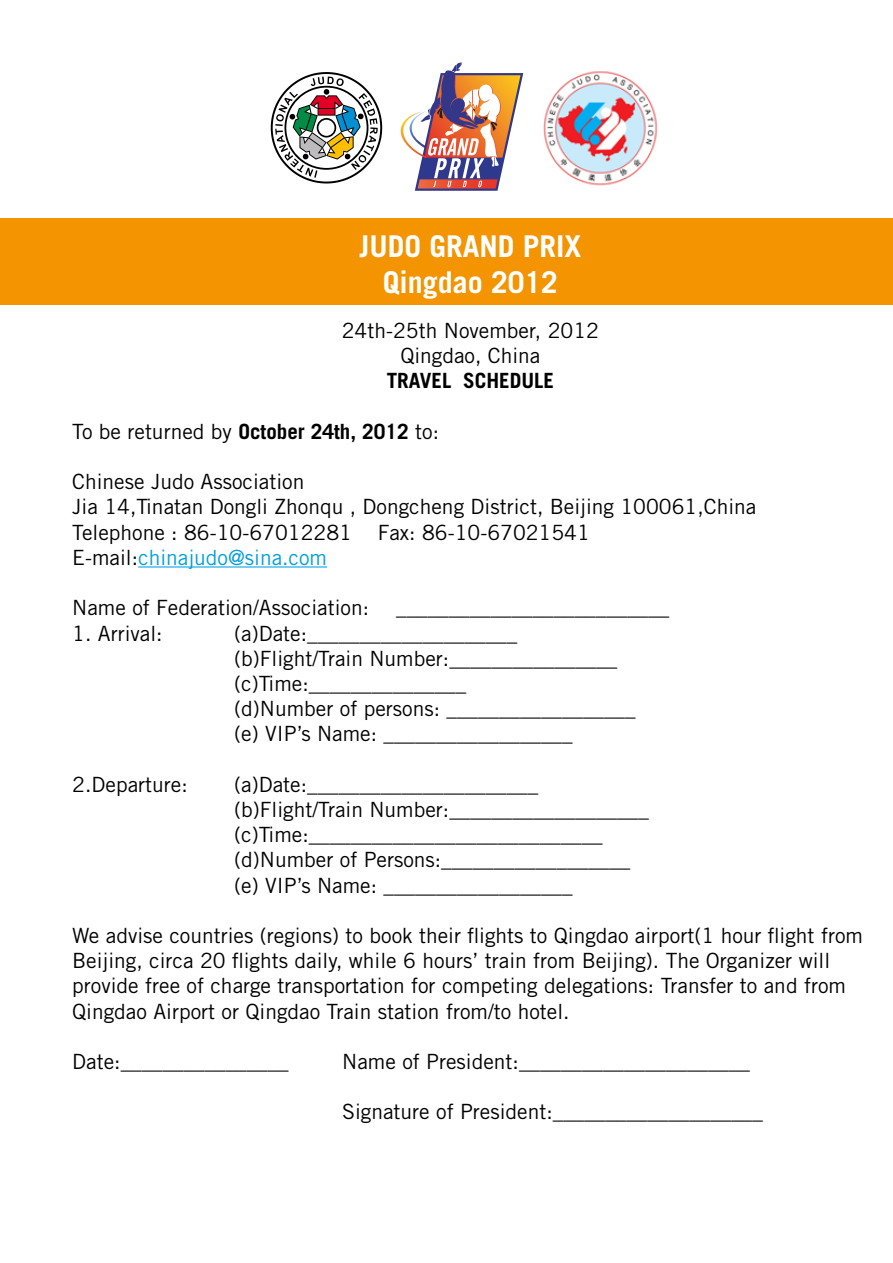
<style>
.page{position:relative;width:893px;height:1263px;background:#fff}
.page>*{position:absolute;margin:0;border:0;box-sizing:border-box;transform-origin:0 0}
.t1{font:700 30px/36px "Trade Gothic";color:#fff;text-align:center}
.t2{font:21px/25.2px "Trade Gothic";color:#000}
.t3{font:700 21px "Trade Gothic";color:#000}
.s1{font-weight:700}
.s2{color:#009ee0}
</style>
<div class="page">
<div style="left:0;top:218px;width:893px;height:87px;background:#f39400"></div>
<hr style="left:138px;top:566px;width:189px;height:1px;background:#009ee0">
<img style="left:543px;top:71px;width:115px;height:115px">
<svg style="left:400px;top:62px;width:123px;height:129px"></svg>
<svg style="left:271px;top:72px;width:111px;height:112px"></svg>
<h1 class="t1" style="left:359px;top:228px;width:223px">JUDO GRAND PRIX<br>Qingdao 2012</h1>
<p class="t2" style="left:342px;top:318px;width:259px;text-align:center">24th-25th November, 2012<br>Qingdao, China</p>
<p class="t3" style="left:387px;top:368px;width:169px">TRAVEL SCHEDULE</p>
<p class="t2" style="left:72px;top:418px;width:368px">To be returned by <span class="s1">October 24th, 2012</span> to:</p>
<p class="t2" style="left:72px;top:469px;width:686px">Chinese Judo Association<br>Jia 14,Tinatan Dongli Zhonqu , Dongcheng District, Beijing 100061,China Telephone : 86-10-67012281 Fax: 86-10-67021541<br>E-mail:<span class="s2">chinajudo@sina.com</span></p>
<p class="t2" style="left:72px;top:595px;width:298px">Name of Federation/Association:</p>
<p class="t2" style="left:396px;top:595px;width:274px">__________________________</p>
<p class="t2" style="left:72px;top:620px;width:92px">1. Arrival:</p>
<p class="t2" style="left:234px;top:620px;width:403px">(a)Date:____________________ (b)Flight/Train Number:________________ (c)Time:_______________<br>(d)Number of persons: __________________ (e) VIP’s Name: __________________</p>
<p class="t2" style="left:72px;top:771px;width:117px">2.Departure:</p>
<p class="t2" style="left:234px;top:771px;width:416px">(a)Date:______________________ (b)Flight/Train Number:___________________ (c)Time:____________________________ (d)Number of Persons:__________________ (e) VIP’s Name: __________________</p>
<p class="t2" style="left:72px;top:922px;width:792px">We advise countries (regions) to book their flights to Qingdao airport(1 hour flight from Beijing, circa 20 flights daily, while 6 hours’ train from Beijing). The Organizer will provide free of charge transportation for competing delegations: Transfer to and from Qingdao Airport or Qingdao Train station from/to hotel.</p>
<p class="t2" style="left:72px;top:1048px;width:218px">Date:________________</p>
<p class="t2" style="left:342px;top:1048px;width:409px">Name of President:______________________</p>
<p class="t2" style="left:342px;top:1099px;width:422px">Signature of President:____________________</p>
</div>
